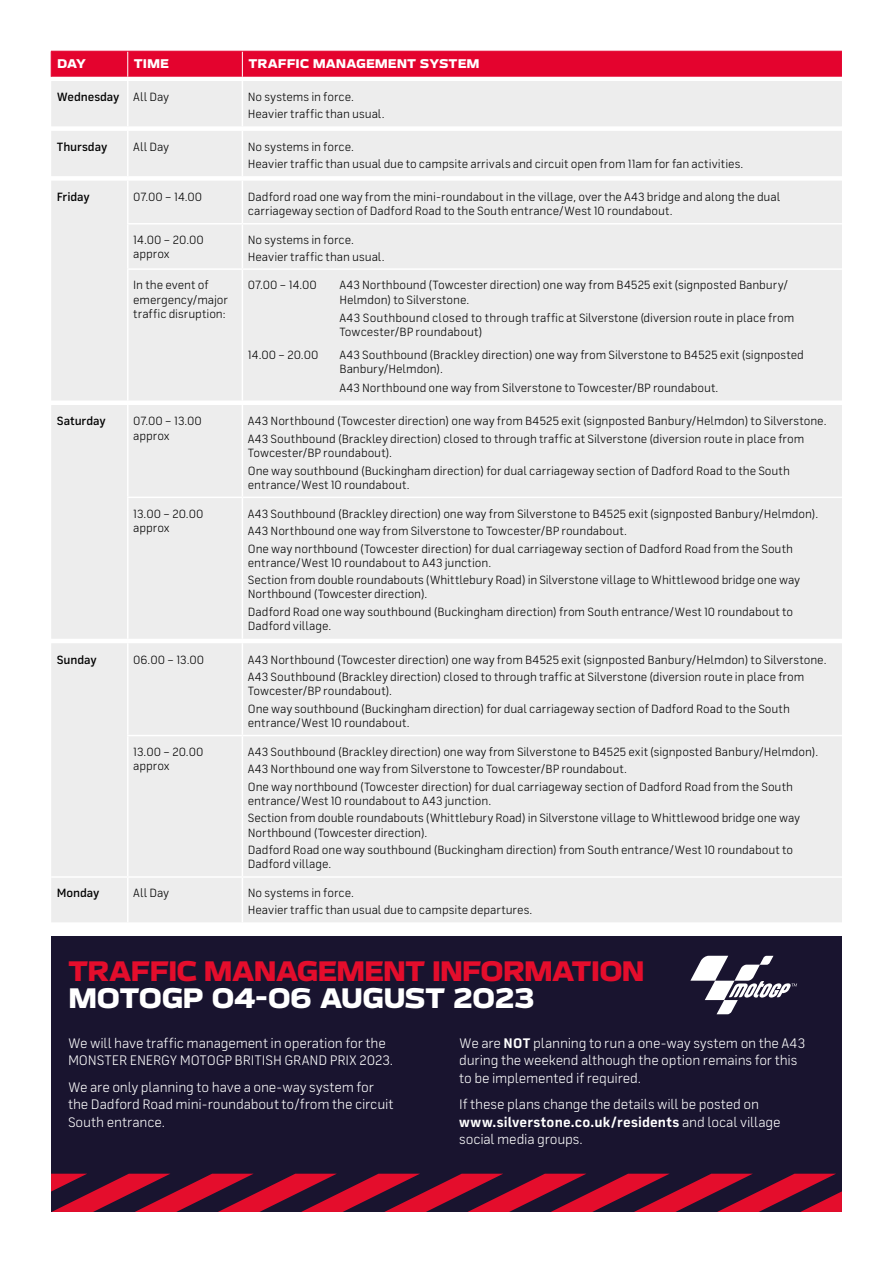
<style>
.page{position:relative;width:893px;height:1263px;background:#fff}
.page>*{position:absolute;margin:0;border:0;box-sizing:border-box;transform-origin:0 0}
.t1{font:800 28.5px "Silverstone Display";letter-spacing:-.045em;color:#e40d2c}
.t2{font:800 28.5px "Silverstone Display";letter-spacing:-.04em;color:#fff}
.t3{font:13.8px/17.5px "Silverstone Text";letter-spacing:-.01em;color:#fff}
.t4{font:800 12.75px "Silverstone Display";color:#fff}
.t5{font:12px/17.4px "Silverstone Text";letter-spacing:-.005em;color:#000}
.t6{font:500 12px "Silverstone Text";letter-spacing:-.005em;color:#000}
.s1{font-weight:400}
.s2{font-weight:700}
</style>
<div class="page">
<div style="left:51px;top:936px;width:791px;height:276px;background:#19142f"></div>
<svg style="left:690px;top:956px;width:107px;height:58px"></svg>
<svg style="left:51px;top:1174px;width:791px;height:38px"></svg>
<div style="left:51px;top:81px;width:791px;height:841px;background:#ededed"></div>
<div style="left:51px;top:51px;width:791px;height:26px;background:#e4032e"></div>
<hr style="left:128px;top:51px;width:114px;height:1px;background:#e4032e">
<hr style="left:242px;top:51px;width:600px;height:1px;background:#e4032e">
<hr style="left:127px;top:81px;width:1px;height:45px;background:#fff">
<hr style="left:242px;top:81px;width:1px;height:45px;background:#fff">
<hr style="left:127px;top:131px;width:1px;height:45px;background:#fff">
<hr style="left:242px;top:131px;width:1px;height:45px;background:#fff">
<hr style="left:127px;top:878px;width:1px;height:44px;background:#fff">
<hr style="left:242px;top:878px;width:1px;height:44px;background:#fff">
<hr style="left:127px;top:181px;width:1px;height:42px;background:#fff">
<hr style="left:242px;top:181px;width:1px;height:42px;background:#fff">
<hr style="left:127px;top:223px;width:115px;height:2px;background:#fff">
<hr style="left:127px;top:225px;width:1px;height:43px;background:#fff">
<hr style="left:242px;top:223px;width:600px;height:2px;background:#fff">
<hr style="left:242px;top:225px;width:1px;height:43px;background:#fff">
<hr style="left:127px;top:268px;width:115px;height:2px;background:#fff">
<hr style="left:127px;top:270px;width:1px;height:130px;background:#fff">
<hr style="left:242px;top:268px;width:600px;height:2px;background:#fff">
<hr style="left:242px;top:270px;width:1px;height:130px;background:#fff">
<hr style="left:127px;top:405px;width:1px;height:92px;background:#fff">
<hr style="left:242px;top:405px;width:1px;height:92px;background:#fff">
<hr style="left:127px;top:497px;width:115px;height:1px;background:#fff">
<svg style="left:127px;top:498px;width:1px;height:12px"></svg>
<hr style="left:242px;top:497px;width:600px;height:1px;background:#fff">
<svg style="left:242px;top:498px;width:1px;height:12px"></svg>
<hr style="left:127px;top:510px;width:1px;height:129px;background:#fff">
<hr style="left:242px;top:510px;width:1px;height:129px;background:#fff">
<hr style="left:127px;top:643px;width:1px;height:92px;background:#fff">
<hr style="left:242px;top:643px;width:1px;height:92px;background:#fff">
<hr style="left:127px;top:735px;width:115px;height:1px;background:#fff">
<hr style="left:127px;top:736px;width:1px;height:140px;background:#fff">
<hr style="left:242px;top:735px;width:600px;height:1px;background:#fff">
<hr style="left:242px;top:736px;width:1px;height:140px;background:#fff">
<hr style="left:51px;top:876px;width:77px;height:2px;background:#fff">
<hr style="left:128px;top:876px;width:114px;height:2px;background:#fff">
<hr style="left:242px;top:876px;width:600px;height:2px;background:#fff">
<p class="t4" style="left:57px;top:55px;width:30px">DAY</p>
<p class="t4" style="left:134px;top:55px;width:37px">TIME</p>
<p class="t4" style="left:248px;top:55px;width:233px">TRAFFIC MANAGEMENT SYSTEM</p>
<p class="t6" style="left:57px;top:90px;width:114px">Wednesday <span class="s1">All Day</span></p>
<p class="t5" style="left:248px;top:89px;width:138px;line-height:16.4px">No systems in force.<br>Heavier traffic than usual.</p>
<p class="t6" style="left:57px;top:140px;width:52px">Thursday</p>
<p class="t5" style="left:133px;top:138px;width:38px">All Day</p>
<p class="t5" style="left:248px;top:139px;width:497px;line-height:16.4px">No systems in force.<br>Heavier traffic than usual due to campsite arrivals and circuit open from 11am for fan activities.</p>
<p class="t6" style="left:57px;top:189px;width:34px">Friday</p>
<p class="t5" style="left:133px;top:188px;width:71px">07.00 – 14.00</p>
<p class="t5" style="left:248px;top:189px;width:534px;line-height:14.2px">Dadford road one way from the mini-roundabout in the village, over the A43 bridge and along the dual carriageway section of Dadford Road to the South entrance/West 10 roundabout.</p>
<p class="t5" style="left:133px;top:233px;width:72px;line-height:14.2px">14.00 – 20.00 approx</p>
<p class="t5" style="left:248px;top:232px;width:138px;line-height:16.4px">No systems in force.<br>Heavier traffic than usual.</p>
<p class="t5" style="left:133px;top:278px;width:96px;line-height:14.2px">In the event of emergency/major traffic disruption:</p>
<p class="t5" style="left:248px;top:276px;width:71px">07.00 – 14.00</p>
<p class="t5" style="left:339px;top:278px;width:450px;line-height:14.2px">A43 Northbound (Towcester direction) one way from B4525 exit (signposted Banbury/<br>Helmdon) to Silverstone.</p>
<p class="t5" style="left:339px;top:311px;width:457px;line-height:14.2px">A43 Southbound closed to through traffic at Silverstone (diversion route in place from<br>Towcester/BP roundabout)</p>
<p class="t5" style="left:248px;top:346px;width:72px">14.00 – 20.00</p>
<p class="t5" style="left:339px;top:348px;width:466px;line-height:14.2px">A43 Southbound (Brackley direction) one way from Silverstone to B4525 exit (signposted<br>Banbury/Helmdon).</p>
<p class="t5" style="left:339px;top:379px;width:381px">A43 Northbound one way from Silverstone to Towcester/BP roundabout.</p>
<p class="t6" style="left:57px;top:414px;width:50px">Saturday</p>
<p class="t5" style="left:133px;top:414px;width:70px;line-height:14.2px">07.00 – 13.00 approx</p>
<p class="t5" style="left:248px;top:412px;width:580px">A43 Northbound (Towcester direction) one way from B4525 exit (signposted Banbury/Helmdon) to Silverstone.<br>A43 Southbound (Brackley direction) closed to through traffic at Silverstone (diversion route in place from</p>
<p class="t5" style="left:248px;top:444px;width:544px">Towcester/BP roundabout).<br>One way southbound (Buckingham direction) for dual carriageway section of Dadford Road to the South</p>
<p class="t5" style="left:248px;top:476px;width:163px">entrance/West 10 roundabout.</p>
<p class="t5" style="left:133px;top:506px;width:72px;line-height:14.2px">13.00 – 20.00 approx</p>
<p class="t5" style="left:248px;top:504px;width:572px">A43 Southbound (Brackley direction) one way from Silverstone to B4525 exit (signposted Banbury/Helmdon).<br>A43 Northbound one way from Silverstone to Towcester/BP roundabout.<br>One way northbound (Towcester direction) for dual carriageway section of Dadford Road from the South</p>
<p class="t5" style="left:248px;top:554px;width:554px">entrance/West 10 roundabout to A43 junction.<br>Section from double roundabouts (Whittlebury Road) in Silverstone village to Whittlewood bridge one way</p>
<p class="t5" style="left:248px;top:585px;width:547px">Northbound (Towcester direction).<br>Dadford Road one way southbound (Buckingham direction) from South entrance/West 10 roundabout to</p>
<p class="t5" style="left:248px;top:617px;width:85px">Dadford village.</p>
<p class="t6" style="left:57px;top:652px;width:41px">Sunday</p>
<p class="t5" style="left:133px;top:650px;width:72px">06.00 – 13.00</p>
<p class="t5" style="left:248px;top:650px;width:580px">A43 Northbound (Towcester direction) one way from B4525 exit (signposted Banbury/Helmdon) to Silverstone.<br>A43 Southbound (Brackley direction) closed to through traffic at Silverstone (diversion route in place from</p>
<p class="t5" style="left:248px;top:682px;width:544px">Towcester/BP roundabout).<br>One way southbound (Buckingham direction) for dual carriageway section of Dadford Road to the South</p>
<p class="t5" style="left:248px;top:714px;width:163px">entrance/West 10 roundabout.</p>
<p class="t5" style="left:133px;top:744px;width:72px;line-height:14.2px">13.00 – 20.00 approx</p>
<p class="t5" style="left:248px;top:743px;width:572px">A43 Southbound (Brackley direction) one way from Silverstone to B4525 exit (signposted Banbury/Helmdon).<br>A43 Northbound one way from Silverstone to Towcester/BP roundabout.<br>One way northbound (Towcester direction) for dual carriageway section of Dadford Road from the South</p>
<p class="t5" style="left:248px;top:792px;width:554px">entrance/West 10 roundabout to A43 junction.<br>Section from double roundabouts (Whittlebury Road) in Silverstone village to Whittlewood bridge one way</p>
<p class="t5" style="left:248px;top:823px;width:547px">Northbound (Towcester direction).<br>Dadford Road one way southbound (Buckingham direction) from South entrance/West 10 roundabout to</p>
<p class="t5" style="left:248px;top:855px;width:85px">Dadford village.</p>
<p class="t6" style="left:57px;top:885px;width:44px">Monday</p>
<p class="t5" style="left:133px;top:884px;width:38px">All Day</p>
<p class="t5" style="left:248px;top:885px;width:286px;line-height:16.4px">No systems in force.<br>Heavier traffic than usual due to campsite departures.</p>
<h1 class="t1" style="left:68px;top:952px;width:578px">TRAFFIC MANAGEMENT INFORMATION</h1>
<h1 class="t2" style="left:68px;top:979px;width:469px">MOTOGP 04-06 AUGUST 2023</h1>
<p class="t3" style="left:68px;top:1034px;width:327px">We will have traffic management in operation for the<br>MONSTER ENERGY MOTOGP BRITISH GRAND PRIX 2023.</p>
<p class="t3" style="left:68px;top:1078px;width:327px">We are only planning to have a one-way system for the Dadford Road mini-roundabout to/from the circuit<br>South entrance.</p>
<p class="t3" style="left:459px;top:1034px;width:347px">We are <span class="s2">NOT</span> planning to run a one-way system on the A43 during the weekend although the option remains for this to be implemented if required.</p>
<p class="t3" style="left:459px;top:1095px;width:323px">If these plans change the details will be posted on <span class="s2">www.silverstone.co.uk/residents</span> and local village social media groups.</p>
</div>
